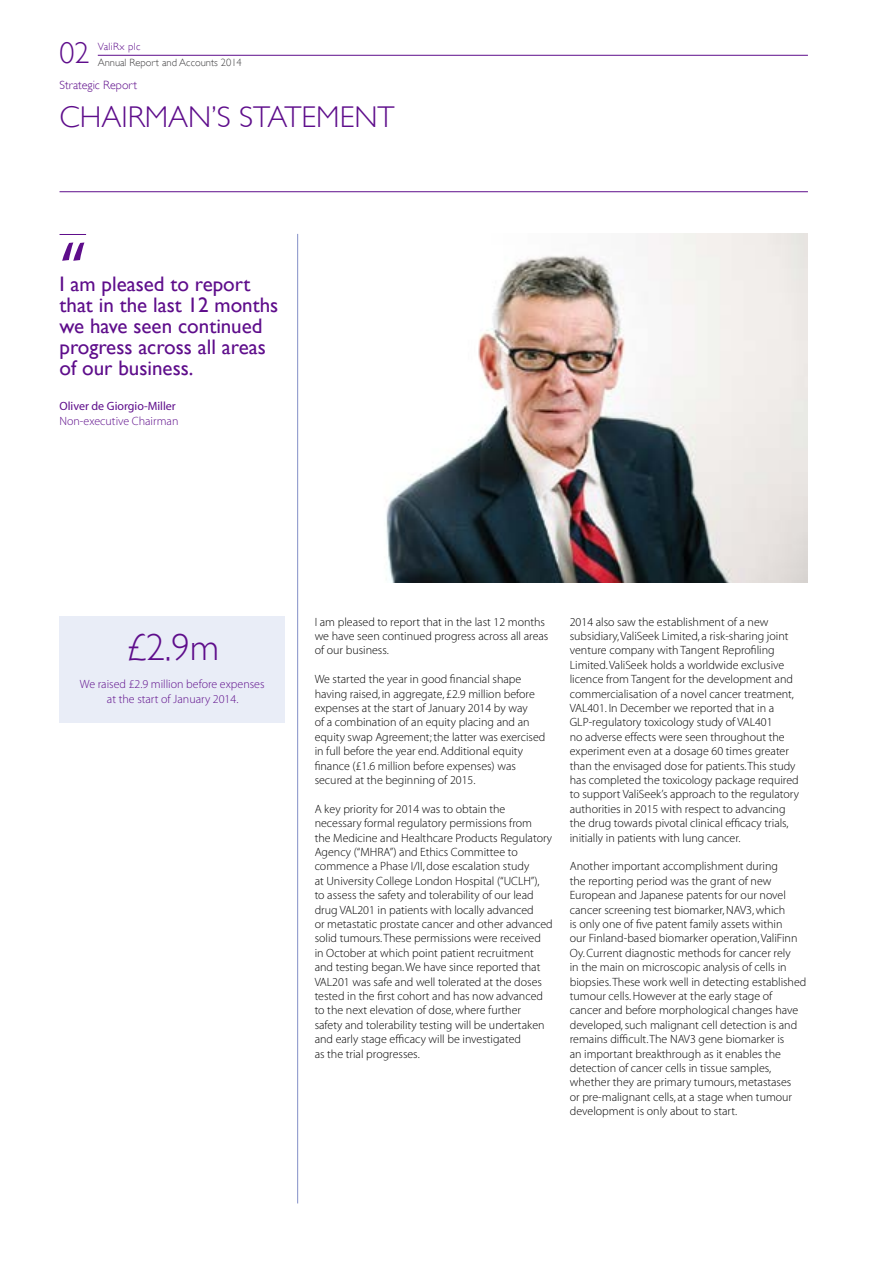
<style>
.page{position:relative;width:893px;height:1263px;background:#fff}
.page>*{position:absolute;margin:0;border:0;box-sizing:border-box;transform-origin:0 0}
.t1{font:75px "Myriad";color:#5e0d8b}
.t2{font:300 37.5px "Gill Sans";color:#5e0d8b}
.t3{font:300 30px "Gill Sans";color:#5e0d8b}
.t4{font:21px/21px "Gill Sans";color:#5e0d8b}
.t5{font:300 12px/14.4px "Myriad";color:#000}
.t6{font:300 12px/14.4px "Myriad";color:#5e0d8b;text-align:center}
.t7{font:12px "Myriad";color:#5e0d8b}
.t8{font:300 12px "Gill Sans";color:#5e0d8b}
.t9{font:300 10.5px "Gill Sans";color:#414042}
.t10{font:300 10.5px "Gill Sans";letter-spacing:.03em;color:#5e0d8b}
</style>
<div class="page">
<hr style="left:60px;top:191px;width:748px;height:1px;background:#5e0d8b">
<hr style="left:297px;top:234px;width:1px;height:969px;background:#8490c8">
<svg style="left:60px;top:234px;width:26px;height:1px"></svg>
<hr style="left:98px;top:55px;width:710px;height:1px;background:#5e0d8b">
<img style="left:386px;top:234px;width:422px;height:348px">
<div style="left:60px;top:617px;width:225px;height:106px;background:#e9edf7"></div>
<h3 class="t3" style="left:60px;top:29px;width:31px">02</h3>
<p class="t10" style="left:98px;top:38px;width:44px">ValiRx plc</p>
<p class="t9" style="left:98px;top:55px;width:146px">Annual Report and Accounts 2014</p>
<h3 class="t3" style="left:60px;top:94px;width:337px">CHAIRMAN’S STATEMENT</h3>
<p class="t8" style="left:60px;top:76px;width:79px">Strategic Report</p>
<h1 class="t1" style="left:60px;top:232px;width:28px">“</h1>
<h3 class="t4" style="left:60px;top:273px;width:220px">I am pleased to report that in the last 12 months we have seen continued progress across all areas of our business.</h3>
<p class="t7" style="left:60px;top:400px;width:118px">Oliver de Giorgio‑Miller</p>
<p class="t6" style="left:60px;top:414px;width:120px">Non-executive Chairman</p>
<h2 class="t2" style="left:125px;top:618px;width:95px">£2.9m</h2>
<p class="t6" style="left:80px;top:678px;width:186px">We raised £2.9 million before expenses at the start of January 2014.</p>
<p class="t5" style="left:315px;top:615px;width:235px">I am pleased to report that in the last 12 months we have seen continued progress across all areas of our business.</p>
<p class="t5" style="left:315px;top:673px;width:232px">We started the year in good financial shape having raised, in aggregate, £2.9 million before expenses at the start of January 2014 by way<br>of a combination of an equity placing and an equity swap Agreement; the latter was exercised in full before the year end. Additional equity finance (£1.6 million before expenses) was secured at the beginning of 2015.</p>
<p class="t5" style="left:315px;top:802px;width:240px">A key priority for 2014 was to obtain the necessary formal regulatory permissions from<br>the Medicine and Healthcare Products Regulatory Agency (“MHRA”) and Ethics Committee to commence a Phase I/II, dose escalation study<br>at University College London Hospital (“UCLH”),<br>to assess the safety and tolerability of our lead drug VAL201 in patients with locally advanced<br>or metastatic prostate cancer and other advanced solid tumours. These permissions were received in October at which point patient recruitment and testing began. We have since reported that VAL201 was safe and well tolerated at the doses tested in the first cohort and has now advanced to the next elevation of dose, where further<br>safety and tolerability testing will be undertaken and early stage efficacy will be investigated<br>as the trial progresses.</p>
<p class="t5" style="left:570px;top:615px;width:231px">2014 also saw the establishment of a new subsidiary, ValiSeek Limited, a risk-sharing joint venture company with Tangent Reprofiling Limited. ValiSeek holds a worldwide exclusive licence from Tangent for the development and commercialisation of a novel cancer treatment, VAL401. In December we reported that in a GLP-regulatory toxicology study of VAL401<br>no adverse effects were seen throughout the experiment even at a dosage 60 times greater than the envisaged dose for patients. This study has completed the toxicology package required to support ValiSeek’s approach to the regulatory authorities in 2015 with respect to advancing the drug towards pivotal clinical efficacy trials, initially in patients with lung cancer.</p>
<p class="t5" style="left:570px;top:860px;width:238px">Another important accomplishment during<br>the reporting period was the grant of new European and Japanese patents for our novel cancer screening test biomarker, NAV3, which<br>is only one of five patent family assets within<br>our Finland-based biomarker operation, ValiFinn Oy. Current diagnostic methods for cancer rely<br>in the main on microscopic analysis of cells in biopsies. These work well in detecting established tumour cells. However at the early stage of cancer and before morphological changes have developed, such malignant cell detection is and remains difficult. The NAV3 gene biomarker is<br>an important breakthrough as it enables the detection of cancer cells in tissue samples, whether they are primary tumours, metastases<br>or pre-malignant cells, at a stage when tumour development is only about to start.</p>
</div>
